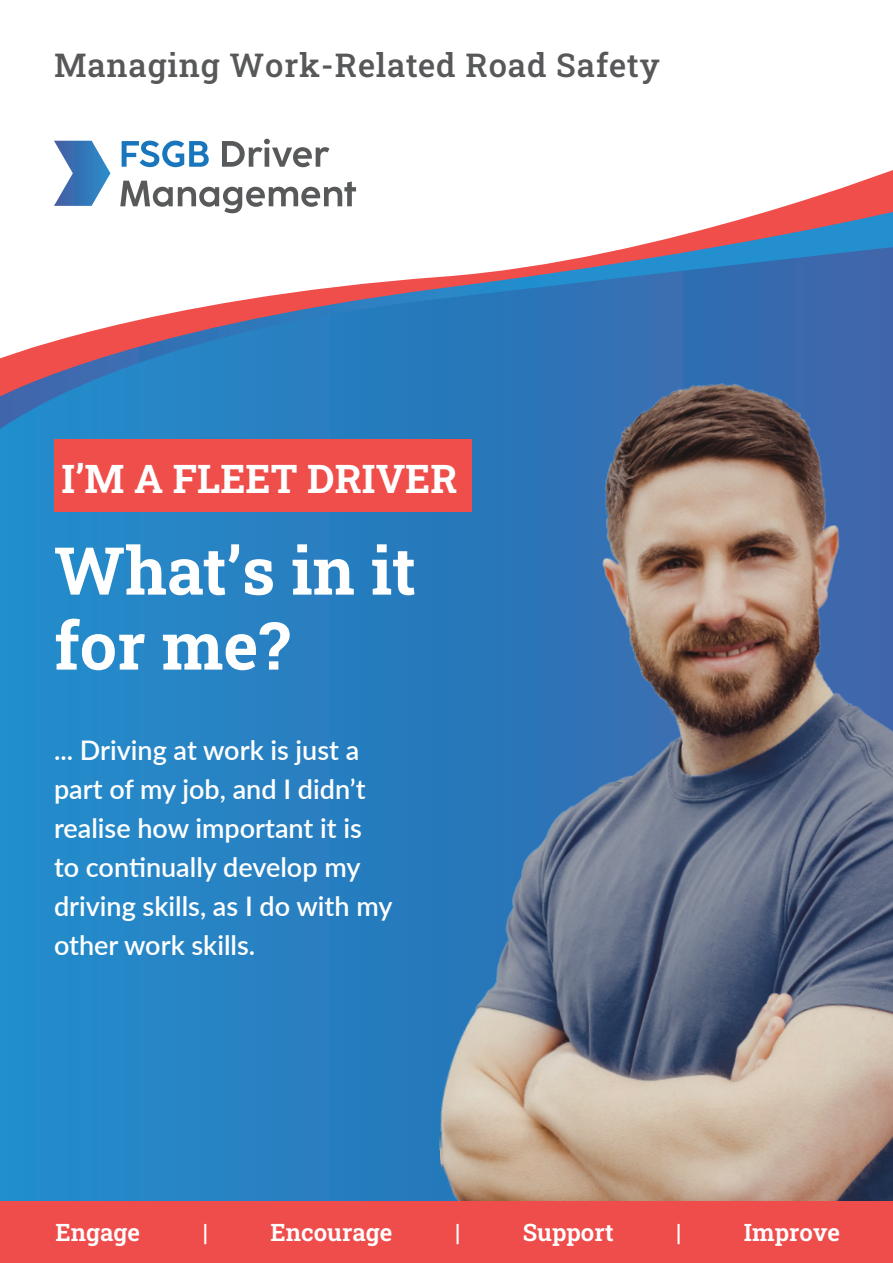
<style>
.page{position:relative;width:893px;height:1263px;background:#fff}
.page>*{position:absolute;margin:0;border:0;box-sizing:border-box;transform-origin:0 0}
.t1{font:66px/75px "Roboto Slab";color:#fff}
.t2{font:39.45px "Roboto Slab";color:#fff}
.t3{font:32.85px "Roboto Slab";letter-spacing:.025em;color:#57585a}
.t4{font:600 27px/39px "Lato";color:#fff}
.t5{font:24px "Roboto Slab";color:#fff}
</style>
<div class="page">
<div style="left:0;top:27px;width:893px;height:1236px;background:#2685c5"></div>
<svg style="left:0;top:363px;width:893px;height:40px"></svg>
<svg style="left:0;top:27px;width:893px;height:336px;background:#ced4e3"></svg>
<svg style="left:54px;top:141px;width:56px;height:65px"></svg>
<svg style="left:222px;top:139px;width:107px;height:28px;background:#c2c2c3"></svg>
<svg style="left:120px;top:181px;width:236px;height:32px;background:#c6c6c7"></svg>
<svg style="left:122px;top:141px;width:87px;height:26px"></svg>
<img style="left:384px;top:366px;width:509px;height:835px">
<div style="left:54px;top:440px;width:417px;height:72px;background:#ef4e4b"></div>
<div style="left:0;top:1201px;width:893px;height:62px;background:#ee4d4c"></div>
<p class="t3" style="left:54px;top:42px;width:607px">Managing Work-Related Road Safety</p>
<h2 class="t2" style="left:62px;top:452px;width:397px">I’M A FLEET DRIVER</h2>
<h1 class="t1" style="left:54px;top:531px;width:363px">What’s in it for me?</h1>
<p class="t4" style="left:54px;top:730px;width:340px">... Driving at work is just a part of my job, and I didn’t realise how important it is to continually develop my driving skills, as I do with my other work skills.</p>
<p class="t5" style="left:55px;top:1215px;width:86px">Engage</p>
<p class="t5" style="left:203px;top:1215px;width:7px">|</p>
<p class="t5" style="left:270px;top:1215px;width:123px">Encourage</p>
<p class="t5" style="left:455px;top:1215px;width:7px">|</p>
<p class="t5" style="left:523px;top:1215px;width:92px">Support</p>
<p class="t5" style="left:676px;top:1215px;width:7px">|</p>
<p class="t5" style="left:744px;top:1215px;width:98px">Improve</p>
</div>
